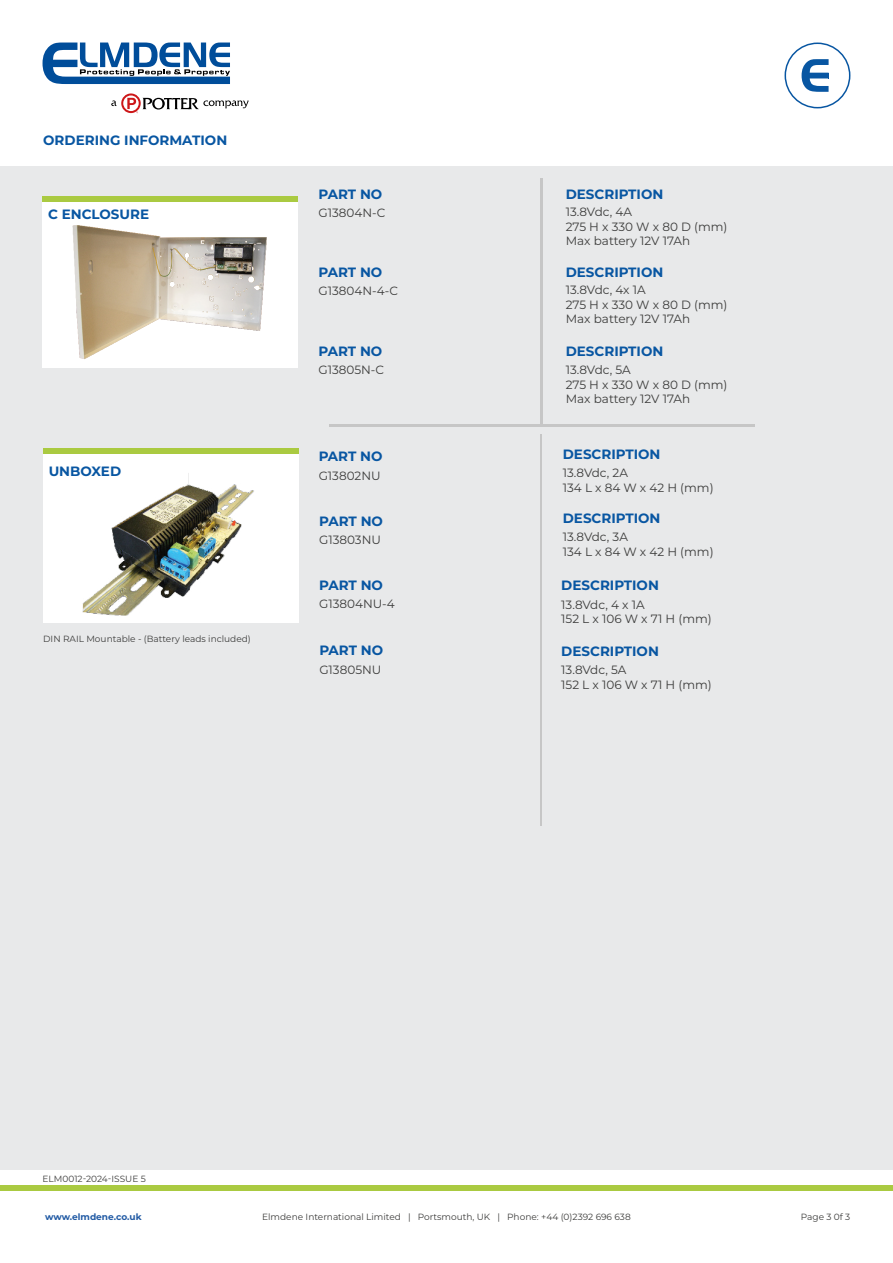
<style>
.page{position:relative;width:893px;height:1263px;background:#fff}
.page>*{position:absolute;margin:0;border:0;box-sizing:border-box;transform-origin:0 0}
.t1{font:700 13.5px "Montserrat";color:#0856a2}
.t2{font:12px/14.4px "Montserrat";color:#3c3c3b}
.t3{font:9px "Montserrat";color:#3c3c3b}
.t4{font:700 9px "Montserrat";color:#215aa4}
</style>
<div class="page">
<div style="left:0;top:1185px;width:893px;height:6px;background:#aaca41"></div>
<svg style="left:43px;top:43px;width:187px;height:41px"></svg>
<svg style="left:111px;top:93px;width:138px;height:20px"></svg>
<div style="left:0;top:166px;width:893px;height:1003px;background:#e8e9ea"></div>
<hr style="left:540px;top:179px;width:2px;height:246px;background:#c6c6c6">
<div style="left:43px;top:453px;width:255px;height:170px;background:#fff"></div>
<img style="left:83px;top:473px;width:171px;height:143px">
<div style="left:43px;top:448px;width:255px;height:6px;background:#aaca41"></div>
<div style="left:42px;top:198px;width:255px;height:170px;background:#fff"></div>
<img style="left:72px;top:225px;width:195px;height:134px">
<div style="left:42px;top:196px;width:255px;height:6px;background:#aaca41"></div>
<hr style="left:540px;top:435px;width:2px;height:391px;background:#c6c6c6">
<hr style="left:329px;top:425px;width:426px;height:2px;background:#c6c6c6">
<div style="left:784px;top:43px;width:66px;height:65px;border:2px solid #0856a2;border-radius:50%"></div>
<svg style="left:802px;top:59px;width:27px;height:33px"></svg>
<p class="t1" style="left:43px;top:131px;width:186px">ORDERING INFORMATION</p>
<p class="t1" style="left:48px;top:205px;width:103px">C ENCLOSURE</p>
<p class="t1" style="left:49px;top:462px;width:74px">UNBOXED</p>
<p class="t3" style="left:43px;top:633px;width:209px">DIN RAIL Mountable - (Battery leads included)</p>
<p class="t1" style="left:318px;top:184px;width:65px">PART NO</p>
<p class="t2" style="left:318px;top:205px;width:68px">G13804N-C</p>
<p class="t1" style="left:318px;top:262px;width:65px">PART NO</p>
<p class="t2" style="left:318px;top:283px;width:81px">G13804N-4-C</p>
<p class="t1" style="left:566px;top:184px;width:99px">DESCRIPTION</p>
<p class="t2" style="left:566px;top:204px;width:163px">13.8Vdc, 4A<br>275 H x 330 W x 80 D (mm)<br>Max battery 12V 17Ah</p>
<p class="t1" style="left:566px;top:262px;width:99px">DESCRIPTION</p>
<p class="t2" style="left:566px;top:283px;width:163px">13.8Vdc, 4x 1A<br>275 H x 330 W x 80 D (mm)<br>Max battery 12V 17Ah</p>
<p class="t1" style="left:318px;top:341px;width:65px">PART NO</p>
<p class="t1" style="left:566px;top:341px;width:99px">DESCRIPTION</p>
<p class="t2" style="left:318px;top:362px;width:67px">G13805N-C</p>
<p class="t2" style="left:566px;top:362px;width:163px">13.8Vdc, 5A<br>275 H x 330 W x 80 D (mm)<br>Max battery 12V 17Ah</p>
<p class="t1" style="left:319px;top:447px;width:65px">PART NO</p>
<p class="t2" style="left:319px;top:468px;width:64px">G13802NU</p>
<p class="t1" style="left:319px;top:511px;width:65px">PART NO</p>
<p class="t2" style="left:319px;top:532px;width:63px">G13803NU</p>
<p class="t1" style="left:319px;top:575px;width:65px">PART NO</p>
<p class="t2" style="left:319px;top:596px;width:77px">G13804NU-4</p>
<p class="t1" style="left:319px;top:641px;width:65px">PART NO</p>
<p class="t2" style="left:319px;top:662px;width:64px">G13805NU</p>
<p class="t1" style="left:563px;top:444px;width:99px">DESCRIPTION</p>
<p class="t2" style="left:563px;top:465px;width:152px">13.8Vdc, 2A<br>134 L x 84 W x 42 H (mm)</p>
<p class="t1" style="left:563px;top:508px;width:99px">DESCRIPTION</p>
<p class="t2" style="left:563px;top:529px;width:152px">13.8Vdc, 3A<br>134 L x 84 W x 42 H (mm)</p>
<p class="t1" style="left:561px;top:575px;width:99px">DESCRIPTION</p>
<p class="t2" style="left:561px;top:597px;width:152px">13.8Vdc, 4 x 1A<br>152 L x 106 W x 71 H (mm)</p>
<p class="t1" style="left:561px;top:641px;width:99px">DESCRIPTION</p>
<p class="t2" style="left:561px;top:662px;width:152px">13.8Vdc, 5A<br>152 L x 106 W x 71 H (mm)</p>
<p class="t3" style="left:43px;top:1172px;width:105px">ELM0012-2024-ISSUE 5</p>
<p class="t4" style="left:45px;top:1211px;width:98px">www.elmdene.co.uk</p>
<p class="t3" style="left:262px;top:1211px;width:370px">Elmdene International Limited | Portsmouth, UK | Phone: +44 (0)2392 696 638</p>
<p class="t3" style="left:801px;top:1211px;width:51px">Page 3 0f 3</p>
</div>
